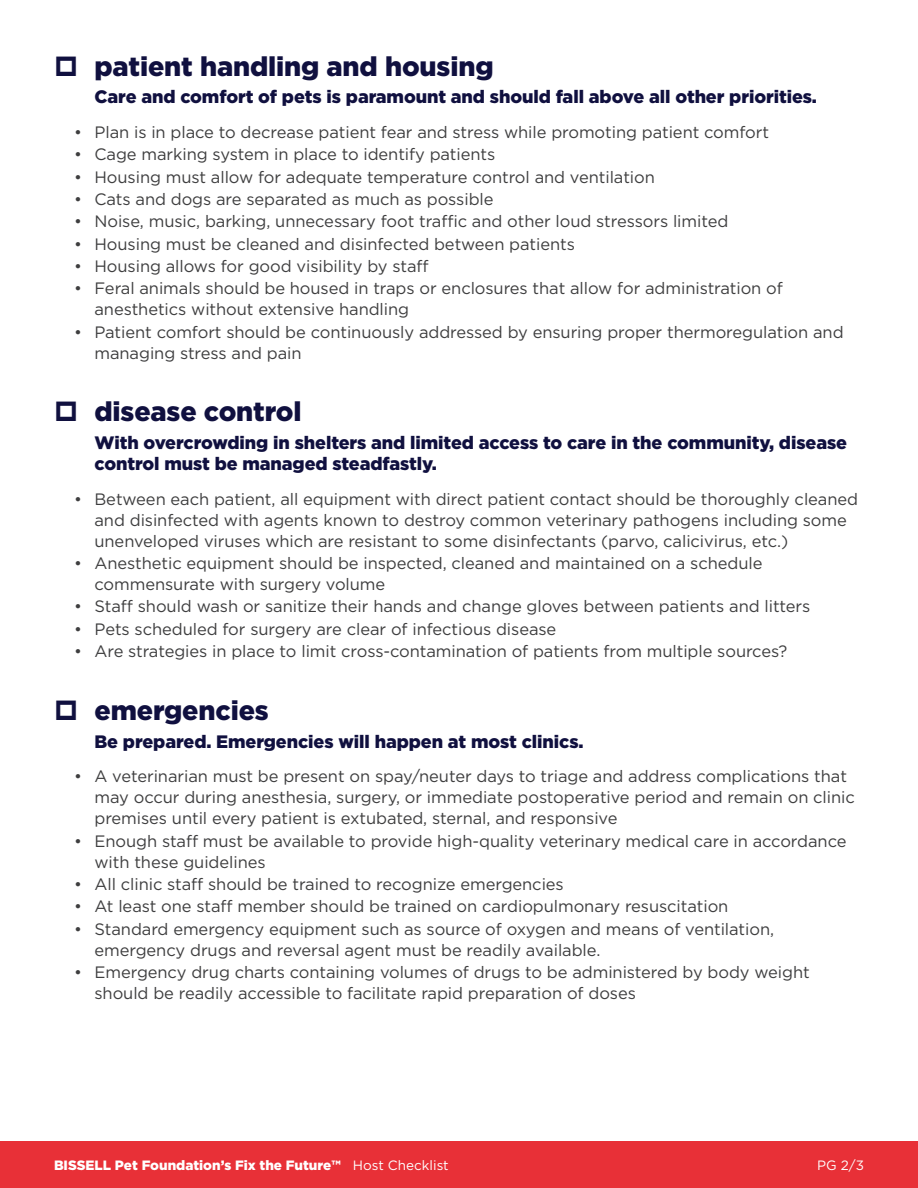
<style>
.page{position:relative;width:918px;height:1188px;background:#fff}
.page>*{position:absolute;margin:0;border:0;box-sizing:border-box;transform-origin:0 0}
.t1{font:900 27px "Gotham";letter-spacing:-.005em;color:#10103f}
.t2{font:900 18px/21px "Gotham";letter-spacing:-.005em;color:#10103f}
.t3{font:16.5px/21px "Gotham";letter-spacing:-.005em;color:#3e3e3f}
.t4{font:900 13.5px "Gotham";color:#fff}
.t5{font:13.5px "Gotham";color:#fff}
.s1{font-weight:400}
</style>
<div class="page">
<div style="left:0;top:1142px;width:918px;height:46px;background:#e83037"></div>
<p class="t1" style="left:94px;top:47px;width:401px">patient handling and housing</p>
<p class="t2" style="left:94px;top:86px;width:724px">Care and comfort of pets is paramount and should fall above all other priorities.</p>
<p class="t3" style="left:74px;top:121px;width:696px">• Plan is in place to decrease patient fear and stress while promoting patient comfort</p>
<p class="t3" style="left:74px;top:144px;width:423px">• Cage marking system in place to identify patients</p>
<p class="t3" style="left:74px;top:166px;width:582px">• Housing must allow for adequate temperature control and ventilation</p>
<p class="t3" style="left:74px;top:188px;width:421px">• Cats and dogs are separated as much as possible</p>
<p class="t3" style="left:74px;top:211px;width:656px">• Noise, music, barking, unnecessary foot traffic and other loud stressors limited</p>
<p class="t3" style="left:74px;top:233px;width:502px">• Housing must be cleaned and disinfected between patients</p>
<p class="t3" style="left:74px;top:255px;width:356px">• Housing allows for good visibility by staff</p>
<p class="t3" style="left:94px;top:278px;width:690px;text-indent:-20px">• Feral animals should be housed in traps or enclosures that allow for administration of anesthetics without extensive handling</p>
<p class="t3" style="left:94px;top:321px;width:751px;text-indent:-20px">• Patient comfort should be continuously addressed by ensuring proper thermoregulation and managing stress and pain</p>
<p class="t1" style="left:94px;top:393px;width:209px">disease control</p>
<p class="t2" style="left:94px;top:432px;width:754px">With overcrowding in shelters and limited access to care in the community, disease control must be managed steadfastly.</p>
<p class="t3" style="left:94px;top:488px;width:765px;text-indent:-20px">• Between each patient, all equipment with direct patient contact should be thoroughly cleaned and disinfected with agents known to destroy common veterinary pathogens including some unenveloped viruses which are resistant to some disinfectants (parvo, calicivirus, etc.)</p>
<p class="t3" style="left:94px;top:552px;width:669px;text-indent:-20px">• Anesthetic equipment should be inspected, cleaned and maintained on a schedule commensurate with surgery volume</p>
<p class="t3" style="left:74px;top:596px;width:738px">• Staff should wash or sanitize their hands and change gloves between patients and litters</p>
<p class="t3" style="left:74px;top:618px;width:484px">• Pets scheduled for surgery are clear of infectious disease</p>
<p class="t3" style="left:74px;top:640px;width:715px">• Are strategies in place to limit cross-contamination of patients from multiple sources?</p>
<p class="t1" style="left:94px;top:692px;width:176px">emergencies</p>
<p class="t2" style="left:94px;top:731px;width:491px">Be prepared. Emergencies will happen at most clinics.</p>
<p class="t3" style="left:94px;top:766px;width:762px;text-indent:-20px">• A veterinarian must be present on spay/neuter days to triage and address complications that may occur during anesthesia, surgery, or immediate postoperative period and remain on clinic premises until every patient is extubated, sternal, and responsive</p>
<p class="t3" style="left:94px;top:830px;width:754px;text-indent:-20px">• Enough staff must be available to provide high-quality veterinary medical care in accordance with these guidelines</p>
<p class="t3" style="left:74px;top:873px;width:491px">• All clinic staff should be trained to recognize emergencies</p>
<p class="t3" style="left:74px;top:896px;width:656px">• At least one staff member should be trained on cardiopulmonary resuscitation</p>
<p class="t3" style="left:94px;top:918px;width:681px;text-indent:-20px">• Standard emergency equipment such as source of oxygen and means of ventilation, emergency drugs and reversal agent must be readily available.</p>
<p class="t3" style="left:94px;top:961px;width:717px;text-indent:-20px">• Emergency drug charts containing volumes of drugs to be administered by body weight should be readily accessible to facilitate rapid preparation of doses</p>
<p class="t4" style="left:54px;top:1156px;width:396px">BISSELL Pet Foundation’s Fix the Future™ <span class="s1">Host Checklist</span></p>
<p class="t5" style="left:817px;top:1157px;width:48px">PG 2/3</p>
</div>
